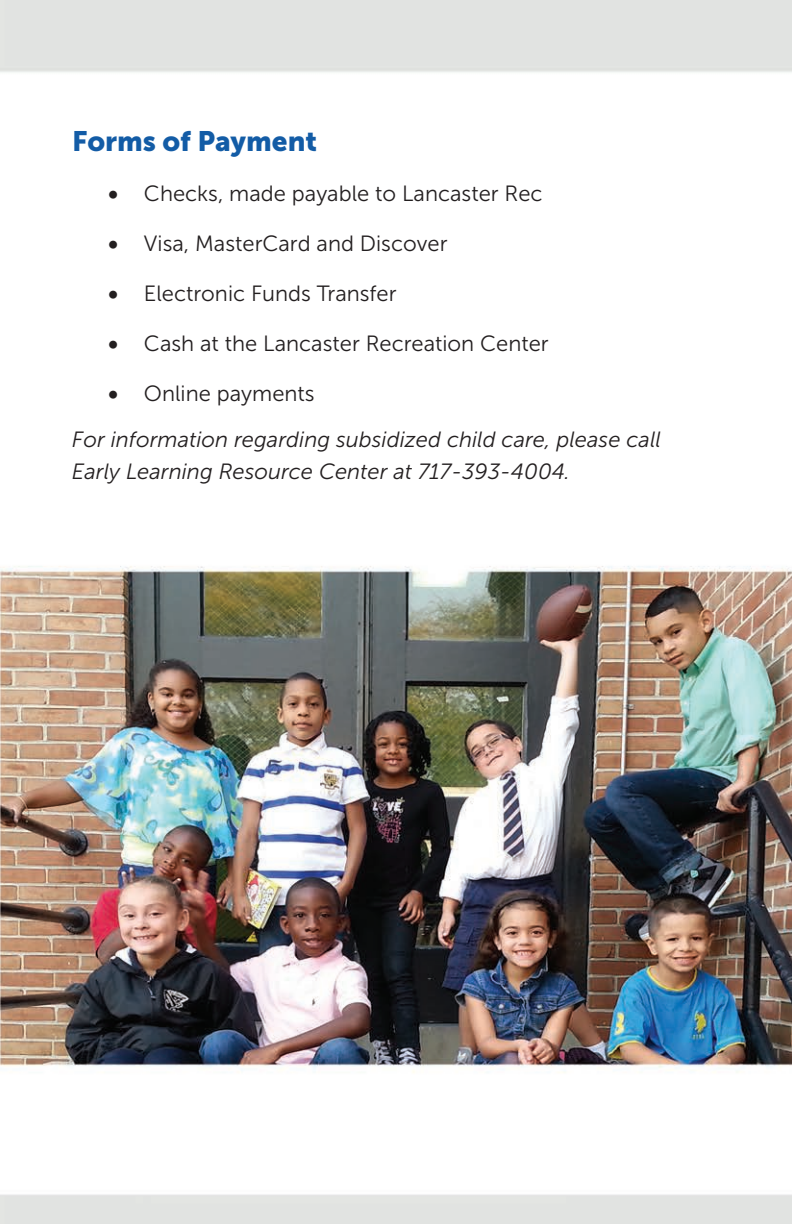
<style>
.page{position:relative;width:792px;height:1224px;background:#fff}
.page>*{position:absolute;margin:0;border:0;box-sizing:border-box;transform-origin:0 0}
.t1{font:28px "Museo Sans 900";color:#135ca6}
.t2{font:22px "Museo Sans 300";color:#231f20}
.t3{font:italic 22px "Museo Sans 300";color:#231f20}
</style>
<div class="page">
<img style="left:0;top:0;width:792px;height:1224px">
<p class="t1" style="left:72px;top:125px;width:247px">Forms of Payment</p>
<p class="t2" style="left:108px;top:182px;width:436px">• Checks, made payable to Lancaster Rec</p>
<p class="t2" style="left:108px;top:232px;width:341px">• Visa, MasterCard and Discover</p>
<p class="t2" style="left:108px;top:282px;width:290px">• Electronic Funds Transfer</p>
<p class="t2" style="left:108px;top:332px;width:442px">• Cash at the Lancaster Recreation Center</p>
<p class="t2" style="left:108px;top:382px;width:208px">• Online payments</p>
<p class="t3" style="left:72px;top:428px;width:590px">For information regarding subsidized child care, please call</p>
<p class="t3" style="left:72px;top:460px;width:499px">Early Learning Resource Center at 717-393-4004.</p>
</div>
